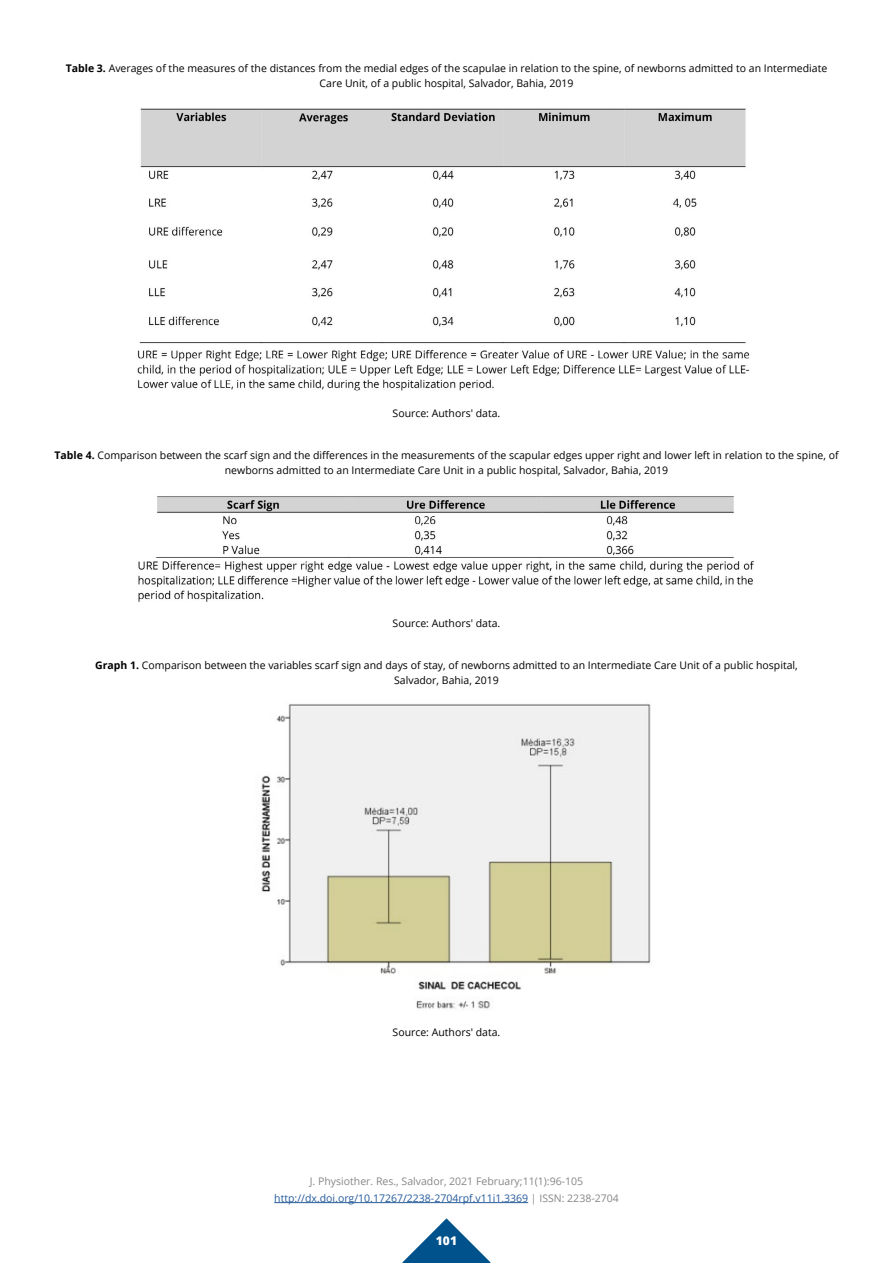
<style>
.page{position:relative;width:893px;height:1263px;background:#fff}
.page>*{position:absolute;margin:0;border:0;box-sizing:border-box;transform-origin:0 0}
.t1{font:800 12px "Open Sans";color:#fff}
.t2{font:10.5px/15px "Open Sans";color:#000;text-align:center}
.t3{font:10.5px/16.5px "Open Sans";color:#878787;text-align:center}
.s1{font-weight:700}
.s2{color:#265b9b}
</style>
<div class="page">
<svg style="left:402px;top:1218px;width:89px;height:45px"></svg>
<hr style="left:274px;top:1202px;width:254px;height:1px;background:#265b9b">
<img style="left:138px;top:496px;width:616px;height:106px">
<img style="left:137px;top:108px;width:613px;height:283px">
<img style="left:261px;top:704px;width:390px;height:306px">
<p class="t2" style="left:66px;top:60px;width:763px"><span class="s1">Table 3.</span> Averages of the measures of the distances from the medial edges of the scapulae in relation to the spine, of newborns admitted to an Intermediate<br>Care Unit, of a public hospital, Salvador, Bahia, 2019</p>
<p class="t2" style="left:393px;top:405px;width:109px">Source: Authors' data.</p>
<p class="t2" style="left:54px;top:447px;width:785px"><span class="s1">Table 4.</span> Comparison between the scarf sign and the differences in the measurements of the scapular edges upper right and lower left in relation to the spine, of newborns admitted to an Intermediate Care Unit in a public hospital, Salvador, Bahia, 2019</p>
<p class="t2" style="left:393px;top:615px;width:109px">Source: Authors' data.</p>
<p class="t2" style="left:95px;top:657px;width:704px"><span class="s1">Graph 1.</span> Comparison between the variables scarf sign and days of stay, of newborns admitted to an Intermediate Care Unit of a public hospital,<br>Salvador, Bahia, 2019</p>
<p class="t2" style="left:393px;top:1025px;width:109px">Source: Authors' data.</p>
<p class="t3" style="left:274px;top:1173px;width:346px">J. Physiother. Res., Salvador, 2021 February;11(1):96-105 <span class="s2">http://dx.doi.org/10.17267/2238-2704rpf.v11i1.3369</span> | ISSN: 2238-2704</p>
<p class="t1" style="left:436px;top:1232px;width:23px">101</p>
</div>
